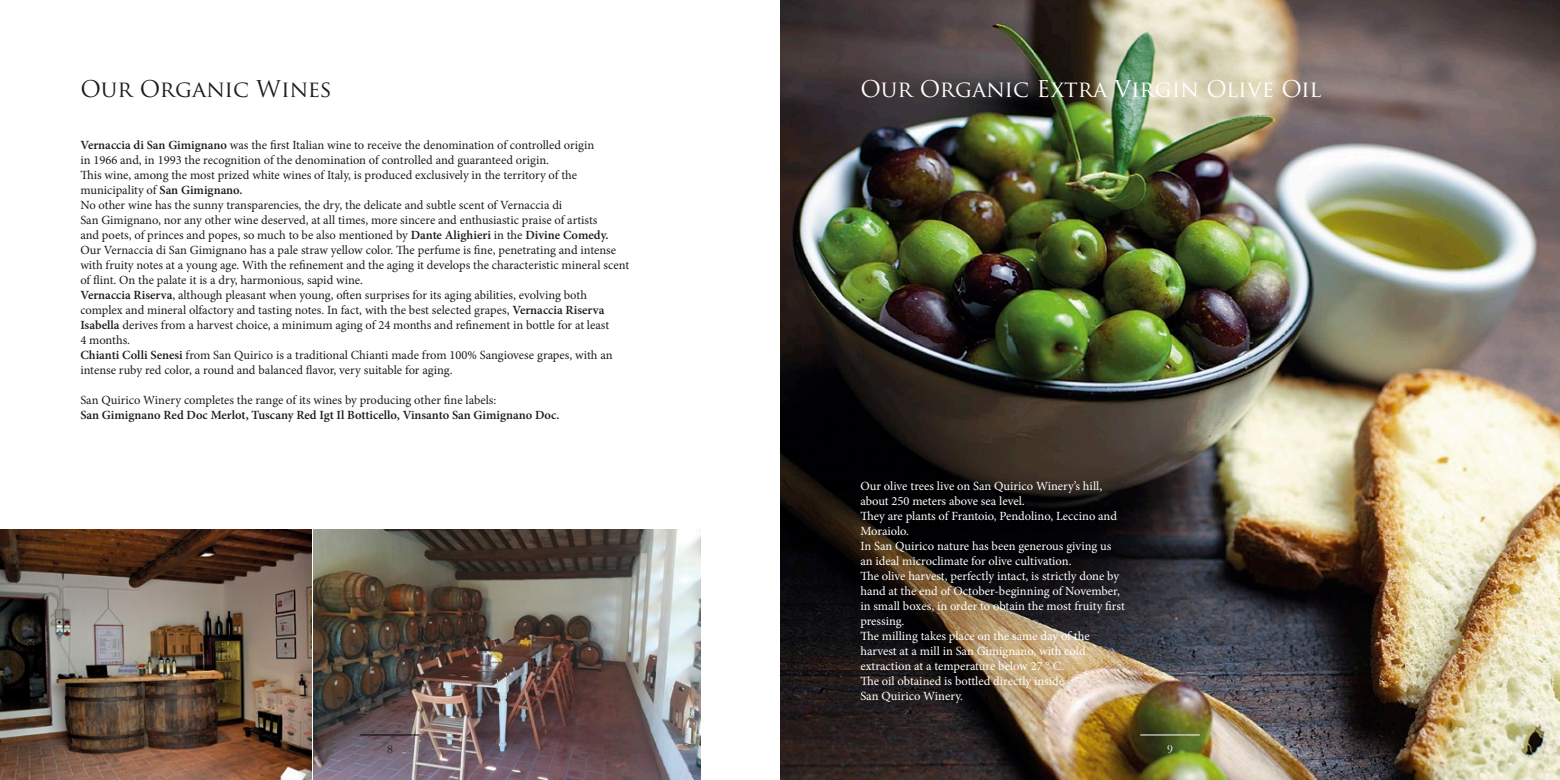
<style>
.page{position:relative;width:1560px;height:780px;background:#fff}
.page>*{position:absolute;margin:0;border:0;box-sizing:border-box;transform-origin:0 0}
.t1{font:22.5px "Trajan Pro";color:#fff}
.t2{font:22.5px "Trajan Pro";color:#1c1c1a}
.t3{font:12.5px/15px "Minion Pro";color:#1c1c1a}
.t4{font:12.5px/15px "Minion Pro";color:#fff}
.t5{font:600 12.5px "Minion Pro";color:#1c1c1a}
.t6{font:12.5px "Garamond";color:#1c1c1a}
.t7{font:12.5px "Garamond";color:#fff}
.s1{font-weight:600}
</style>
<div class="page">
<img style="left:0;top:529px;width:311px;height:251px">
<img style="left:314px;top:529px;width:386px;height:251px">
<img style="left:780px;top:0;width:779px;height:780px">
<hr style="left:360px;top:734px;width:60px;height:1px;background:#000">
<hr style="left:1140px;top:734px;width:59px;height:1px;background:#fff">
<p class="t2" style="left:80px;top:75px;width:253px">Our Organic Wines</p>
<p class="t3" style="left:80px;top:138px;width:515px"><span class="s1">Vernaccia di San Gimignano</span> was the first Italian wine to receive the denomination of controlled origin</p>
<p class="t3" style="left:80px;top:153px;width:470px">in 1966 and, in 1993 the recognition of the denomination of controlled and guaranteed origin.</p>
<p class="t3" style="left:80px;top:168px;width:498px">This wine, among the most prized white wines of Italy, is produced exclusively in the territory of the municipality of <span class="s1">San Gimignano.</span></p>
<p class="t3" style="left:80px;top:198px;width:483px">No other wine has the sunny transparencies, the dry, the delicate and subtle scent of Vernaccia di</p>
<p class="t3" style="left:80px;top:213px;width:518px">San Gimignano, nor any other wine deserved, at all times, more sincere and enthusiastic praise of artists</p>
<p class="t3" style="left:80px;top:228px;width:529px">and poets, of princes and popes, so much to be also mentioned by <span class="s1">Dante Alighieri</span> in the <span class="s1">Divine Comedy.</span></p>
<p class="t3" style="left:80px;top:243px;width:550px">Our Vernaccia di San Gimignano has a pale straw yellow color. The perfume is fine, penetrating and intense with fruity notes at a young age. With the refinement and the aging it develops the characteristic mineral scent of flint. On the palate it is a dry, harmonious, sapid wine.</p>
<p class="t3" style="left:80px;top:288px;width:530px"><span class="s1">Vernaccia Riserva</span>, although pleasant when young, often surprises for its aging abilities, evolving both complex and mineral olfactory and tasting notes. In fact, with the best selected grapes, <span class="s1">Vernaccia Riserva<br>Isabella</span> derives from a harvest choice, a minimum aging of 24 months and refinement in bottle for at least</p>
<p class="t3" style="left:80px;top:333px;width:51px">4 months.</p>
<p class="t3" style="left:80px;top:348px;width:533px"><span class="s1">Chianti Colli Senesi</span> from San Quirico is a traditional Chianti made from 100% Sangiovese grapes, with an intense ruby red color, a round and balanced flavor, very suitable for aging.</p>
<p class="t3" style="left:80px;top:393px;width:417px">San Quirico Winery completes the range of its wines by producing other fine labels:</p>
<p class="t5" style="left:80px;top:406px;width:480px">San Gimignano Red Doc Merlot, Tuscany Red Igt Il Botticello, Vinsanto San Gimignano Doc.</p>
<p class="t1" style="left:860px;top:75px;width:463px">Our Organic Extra Virgin Olive Oil</p>
<p class="t4" style="left:860px;top:478px;width:243px">Our olive trees live on San Quirico Winery’s hill, about 250 meters above sea level.</p>
<p class="t4" style="left:860px;top:508px;width:258px">They are plants of Frantoio, Pendolino, Leccino and<br>Moraiolo.</p>
<p class="t4" style="left:860px;top:538px;width:252px">In San Quirico nature has been generous giving us an ideal microclimate for olive cultivation.</p>
<p class="t4" style="left:860px;top:568px;width:266px">The olive harvest, perfectly intact, is strictly done by hand at the end of October-beginning of November, in small boxes, in order to obtain the most fruity first pressing.</p>
<p class="t4" style="left:860px;top:628px;width:231px">The milling takes place on the same day of the harvest at a mill in San Gimignano, with cold extraction at a temperature below 27 ° C.</p>
<p class="t4" style="left:860px;top:673px;width:205px">The oil obtained is bottled directly inside</p>
<p class="t4" style="left:860px;top:688px;width:104px">San Quirico Winery.</p>
<p class="t6" style="left:387px;top:740px;width:7px">8</p>
<p class="t7" style="left:1166px;top:740px;width:7px">9</p>
</div>
